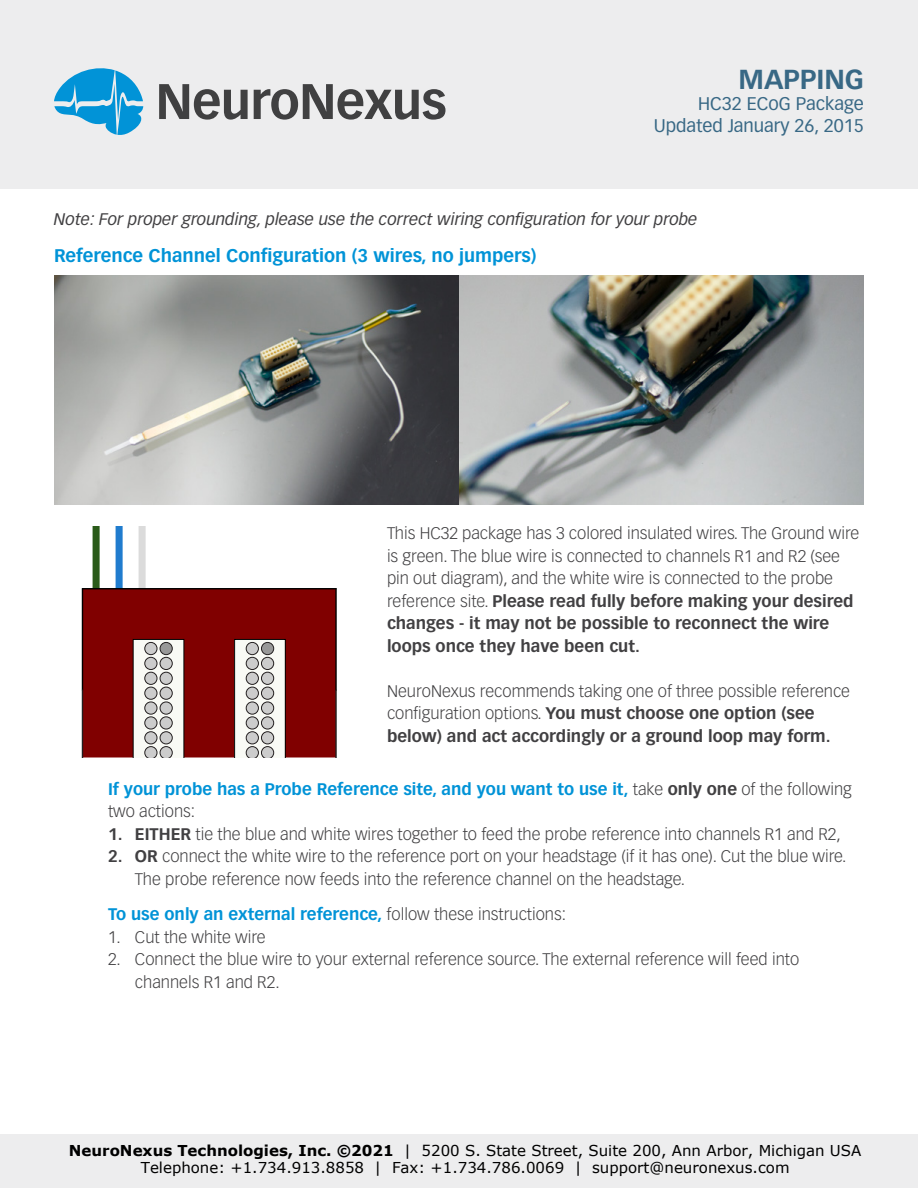
<style>
.page{position:relative;width:918px;height:1188px;background:#fff}
.page>*{position:absolute;margin:0;border:0;box-sizing:border-box;transform-origin:0 0}
.t1{font:700 27px "Vectora LT Std";color:#386885}
.t2{font:700 18px "Vectora LT Std";color:#0193d7}
.t3{font:18px/21.6px "Vectora LT Std";color:#386885;text-align:right}
.t4{font:300 16.5px/22.5px "Vectora LT Std";color:#414042}
.t5{font:700 16.5px/22.5px "Vectora LT Std";color:#0193d7}
.t6{font:italic 16.5px "Vectora LT Std";color:#414042}
.t7{font:15px/17.7px "Verdana";color:#000;text-align:center}
.s1{font-weight:700}
.s2{font-weight:300;color:#414042}
.s3{color:#414042}
</style>
<div class="page">
<div style="left:0;top:0;width:918px;height:189px;background:#ededee"></div>
<svg style="left:159px;top:84px;width:89px;height:36px"></svg>
<svg style="left:254px;top:84px;width:191px;height:36px"></svg>
<svg style="left:54px;top:68px;width:90px;height:67px"></svg>
<div style="left:0;top:1134px;width:918px;height:54px;background:#ededee"></div>
<img style="left:54px;top:275px;width:810px;height:229px">
<div style="left:93px;top:526px;width:7px;height:72px;background:#2a5b1a"></div>
<div style="left:116px;top:526px;width:7px;height:72px;background:#207cce"></div>
<div style="left:139px;top:526px;width:7px;height:72px;background:#dbdbdb"></div>
<hr style="left:335px;top:589px;width:2px;height:101px;background:#000">
<hr style="left:82px;top:588px;width:254px;height:1px;background:#000">
<hr style="left:335px;top:690px;width:2px;height:68px;background:#231f20">
<svg style="left:82px;top:589px;width:254px;height:169px"></svg>
<div style="left:145px;top:732px;width:12px;height:12px;border:1px solid #231f20;border-radius:50%"></div>
<div style="left:145px;top:717px;width:12px;height:12px;border:1px solid #231f20;border-radius:50%"></div>
<div style="left:145px;top:702px;width:12px;height:12px;border:1px solid #231f20;border-radius:50%"></div>
<div style="left:145px;top:687px;width:12px;height:12px;border:1px solid #231f20;border-radius:50%"></div>
<div style="left:145px;top:672px;width:12px;height:13px;border:1px solid #231f20;border-radius:50%"></div>
<div style="left:145px;top:657px;width:12px;height:13px;border:1px solid #231f20;border-radius:50%"></div>
<div style="left:145px;top:642px;width:12px;height:13px;border:1px solid #231f20;border-radius:50%"></div>
<h1 class="t1" style="left:739px;top:63px;width:127px">MAPPING</h1>
<p class="t3" style="left:654px;top:93px;width:212px">HC32 ECoG Package<br>Updated January 26, 2015</p>
<p class="t6" style="left:54px;top:210px;width:645px">Note: For proper grounding, please use the correct wiring configuration for your probe</p>
<p class="t2" style="left:54px;top:245px;width:484px">Reference Channel Configuration (3 wires, no jumpers)</p>
<p class="t4" style="left:387px;top:522px;width:474px">This HC32 package has 3 colored insulated wires. The Ground wire is green. The blue wire is connected to channels R1 and R2 (see pin out diagram), and the white wire is connected to the probe reference site. <span class="s1">Please read fully before making your desired changes - it may not be possible to reconnect the wire loops once they have been cut.</span></p>
<p class="t4" style="left:387px;top:680px;width:465px">NeuroNexus recommends taking one of three possible reference configuration options. <span class="s1">You must choose one option (see below) and act accordingly or a ground loop may form.</span></p>
<p class="t5" style="left:108px;top:778px;width:745px">If your probe has a Probe Reference site, and you want to use it, <span class="s2">take</span> <span class="s3">only one</span> <span class="s2">of the following two actions:</span></p>
<p class="t4" style="left:108px;top:823px;width:734px"><span class="s1">1. EITHER</span> tie the blue and white wires together to feed the probe reference into channels R1 and R2,</p>
<p class="t4" style="left:135px;top:845px;width:713px;text-indent:-27px"><span class="s1">2. OR</span> connect the white wire to the reference port on your headstage (if it has one). Cut the blue wire.<br>The probe reference now feeds into the reference channel on the headstage.</p>
<p class="t5" style="left:108px;top:903px;width:460px">To use only an external reference, <span class="s2">follow these instructions:</span></p>
<p class="t4" style="left:108px;top:926px;width:159px">1. Cut the white wire</p>
<p class="t4" style="left:135px;top:948px;width:666px;text-indent:-27px">2. Connect the blue wire to your external reference source. The external reference will feed into channels R1 and R2.</p>
<p class="t7" style="left:69px;top:1141px;width:794px"><span class="s1">NeuroNexus Technologies, Inc. ©2021</span> | 5200 S. State Street, Suite 200, Ann Arbor, Michigan USA<br>Telephone: +1.734.913.8858 | Fax: +1.734.786.0069 | support@neuronexus.com</p>
</div>
